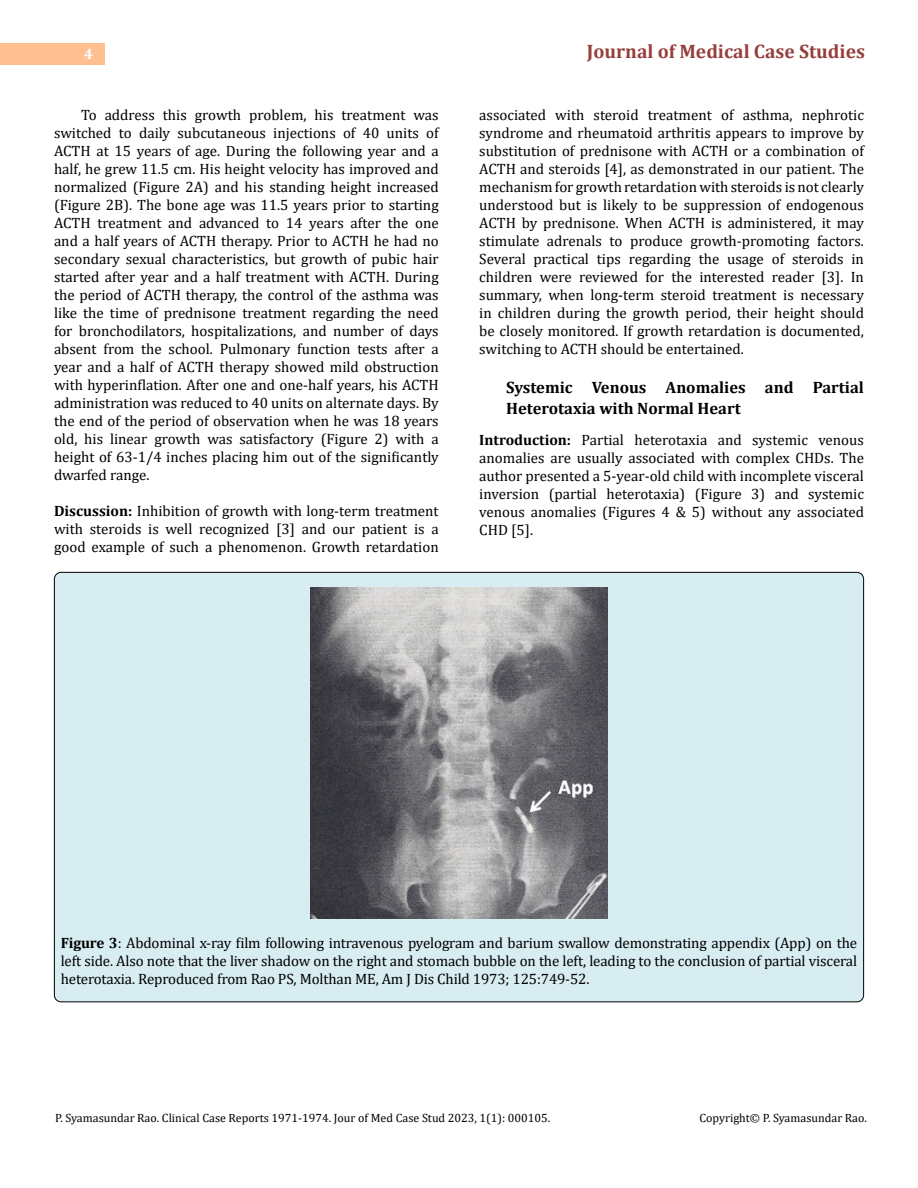
<style>
.page{position:relative;width:918px;height:1188px;background:#fff}
.page>*{position:absolute;margin:0;border:0;box-sizing:border-box;transform-origin:0 0}
.t1{font:700 19.5px "Cambria";color:#953f3c}
.t2{font:700 16.5px/21px "Cambria";color:#000}
.t3{font:15px/18px "Cambria";color:#000;text-align:justify}
.t4{font:700 15px "Cambria";color:#fff}
.t5{font:12px "Cambria";color:#000}
.s1{font-weight:700}
</style>
<div class="page">
<div style="left:0;top:43px;width:105px;height:21px;background:#ffbf91"></div>
<div style="left:54px;top:572px;width:810px;height:430px;background:#d8edf2;border-radius:7px"></div>
<img style="left:310px;top:588px;width:298px;height:331px">
<p class="t4" style="left:84px;top:44px;width:10px">4</p>
<h1 class="t1" style="left:587px;top:38px;width:280px">Journal of Medical Case Studies</h1>
<p class="t3" style="left:54px;top:105px;width:386px;text-indent:27px">To address this growth problem, his treatment was switched to daily subcutaneous injections of 40 units of ACTH at 15 years of age. During the following year and a half, he grew 11.5 cm. His height velocity has improved and normalized (Figure 2A) and his standing height increased (Figure 2B). The bone age was 11.5 years prior to starting ACTH treatment and advanced to 14 years after the one and a half years of ACTH therapy. Prior to ACTH he had no secondary sexual characteristics, but growth of pubic hair started after year and a half treatment with ACTH. During the period of ACTH therapy, the control of the asthma was like the time of prednisone treatment regarding the need for bronchodilators, hospitalizations, and number of days absent from the school. Pulmonary function tests after a year and a half of ACTH therapy showed mild obstruction with hyperinflation. After one and one-half years, his ACTH administration was reduced to 40 units on alternate days. By the end of the period of observation when he was 18 years old, his linear growth was satisfactory (Figure 2) with a height of 63-1/4 inches placing him out of the significantly dwarfed range.</p>
<p class="t3" style="left:54px;top:501px;width:386px"><span class="s1">Discussion:</span> Inhibition of growth with long-term treatment with steroids is well recognized [3] and our patient is a good example of such a phenomenon. Growth retardation</p>
<p class="t3" style="left:479px;top:105px;width:386px">associated with steroid treatment of asthma, nephrotic syndrome and rheumatoid arthritis appears to improve by substitution of prednisone with ACTH or a combination of ACTH and steroids [4], as demonstrated in our patient. The mechanism for growth retardation with steroids is not clearly understood but is likely to be suppression of endogenous ACTH by prednisone. When ACTH is administered, it may stimulate adrenals to produce growth-promoting factors.<br>Several practical tips regarding the usage of steroids in children were reviewed for the interested reader [3]. In summary, when long-term steroid treatment is necessary in children during the growth period, their height should be closely monitored. If growth retardation is documented, switching to ACTH should be entertained.</p>
<p class="t2" style="left:506px;top:376px;width:359px">Systemic Venous Anomalies and Partial<br>Heterotaxia with Normal Heart</p>
<p class="t3" style="left:479px;top:431px;width:386px"><span class="s1">Introduction:</span> Partial heterotaxia and systemic venous anomalies are usually associated with complex CHDs. The author presented a 5-year-old child with incomplete visceral inversion (partial heterotaxia) (Figure 3) and systemic venous anomalies (Figures 4 &amp; 5) without any associated CHD [5].</p>
<p class="t3" style="left:61px;top:933px;width:798px"><span class="s1">Figure 3</span>: Abdominal x-ray film following intravenous pyelogram and barium swallow demonstrating appendix (App) on the left side. Also note that the liver shadow on the right and stomach bubble on the left, leading to the conclusion of partial visceral heterotaxia. Reproduced from Rao PS, Molthan ME, Am J Dis Child 1973; 125:749-52.</p>
<p class="t5" style="left:55px;top:1111px;width:497px">P. Syamasundar Rao. Clinical Case Reports 1971-1974. Jour of Med Case Stud 2023, 1(1): 000105.</p>
<p class="t5" style="left:699px;top:1111px;width:169px">Copyright© P. Syamasundar Rao.</p>
</div>
